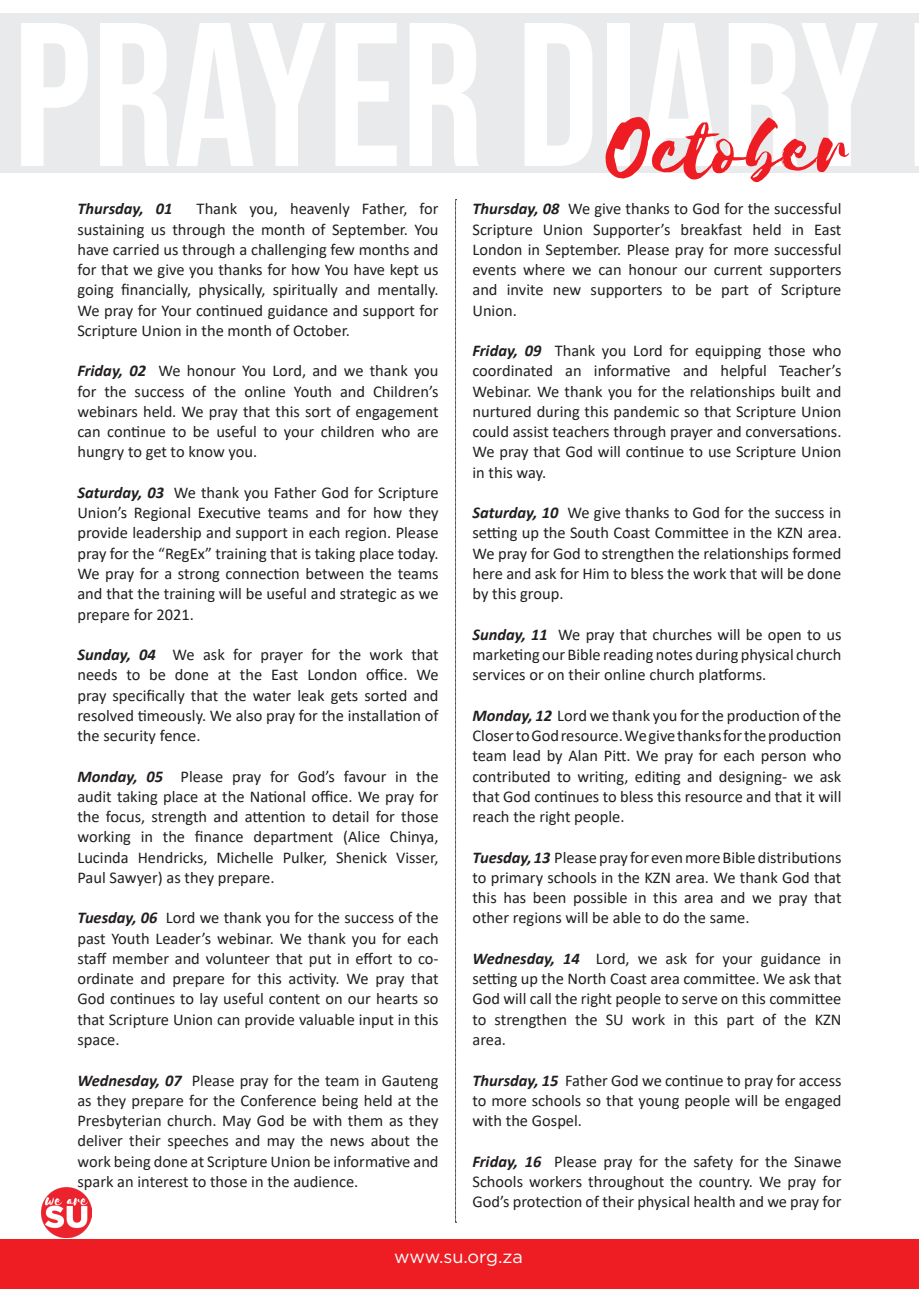
<style>
.page{position:relative;width:919px;height:1289px;background:#fff}
.page>*{position:absolute;margin:0;border:0;box-sizing:border-box;transform-origin:0 0}
.t1{font:204.15px "Bebas Neue";color:#fff}
.t2{font:90.45px "Selima";color:#ee1d23;scale:1.12 1}
.t3{font:18px "Gotham";letter-spacing:-.005em;color:#fff}
.t4{font:16.35px/20.2px "Calibri";color:#231f20;text-align:justify}
.t5{font:italic 700 16.35px "Calibri";color:#231f20}
.s1{font-weight:700;font-style:italic}
</style>
<div class="page">
<div style="left:0;top:1239px;width:918px;height:49px;background:#ee1d23"></div>
<div style="left:0;top:13px;width:918px;height:160px;background:#e9eaeb"></div>
<svg style="left:455px;top:199px;width:1px;height:1023px"></svg>
<img style="left:42px;top:1187px;width:50px;height:50px">
<p class="t1" style="left:13px;top:-20px;width:868px">PRAYER DIARY</p>
<p class="t2" style="left:606px;top:99px;width:220px">October</p>
<p class="t4" style="left:77px;top:198px;width:363px;text-indent:119px">Thank you, heavenly Father, for sustaining us through the month of September. You have carried us through a challenging few months and for that we give you thanks for how You have kept us going financially, physically, spiritually and mentally.<br>We pray for Your continued guidance and support for Scripture Union in the month of October.</p>
<p class="t4" style="left:77px;top:360px;width:362px"><span class="s1">Friday, 02</span> We honour You Lord, and we thank you for the success of the online Youth and Children’s webinars held. We pray that this sort of engagement can continue to be useful to your children who are hungry to get to know you.</p>
<p class="t4" style="left:77px;top:482px;width:363px"><span class="s1">Saturday, 03</span> We thank you Father God for Scripture Union’s Regional Executive teams and for how they provide leadership and support in each region. Please pray for the “RegEx” training that is taking place today.<br>We pray for a strong connection between the teams and that the training will be useful and strategic as we prepare for 2021.</p>
<p class="t4" style="left:77px;top:644px;width:363px"><span class="s1">Sunday, 04</span> We ask for prayer for the work that needs to be done at the East London office. We pray specifically that the water leak gets sorted and resolved timeously. We also pray for the installation of the security fence.</p>
<p class="t4" style="left:77px;top:765px;width:362px"><span class="s1">Monday, 05</span> Please pray for God’s favour in the audit taking place at the National office. We pray for the focus, strength and attention to detail for those working in the finance department (Alice Chinya, Lucinda Hendricks, Michelle Pulker, Shenick Visser, Paul Sawyer) as they prepare.</p>
<p class="t4" style="left:77px;top:907px;width:362px"><span class="s1">Tuesday, 06</span> Lord we thank you for the success of the past Youth Leader’s webinar. We thank you for each staff member and volunteer that put in effort to co&shy;ordinate and prepare for this activity. We pray that God continues to lay useful content on our hearts so that Scripture Union can provide valuable input in this space.</p>
<p class="t4" style="left:77px;top:1069px;width:363px"><span class="s1">Wednesday, 07</span> Please pray for the team in Gauteng as they prepare for the Conference being held at the Presbyterian church. May God be with them as they deliver their speeches and may the news about the work being done at Scripture Union be informative and spark an interest to those in the audience.</p>
<p class="t5" style="left:77px;top:197px;width:96px">Thursday, 01</p>
<p class="t4" style="left:472px;top:198px;width:370px"><span class="s1">Thursday, 08</span> We give thanks to God for the successful Scripture Union Supporter’s breakfast held in East London in September. Please pray for more successful events where we can honour our current supporters and invite new supporters to be part of Scripture Union.</p>
<p class="t4" style="left:472px;top:340px;width:370px"><span class="s1">Friday, 09</span> Thank you Lord for equipping those who coordinated an informative and helpful Teacher’s Webinar. We thank you for the relationships built and nurtured during this pandemic so that Scripture Union could assist teachers through prayer and conversations.<br>We pray that God will continue to use Scripture Union in this way.</p>
<p class="t4" style="left:472px;top:502px;width:370px"><span class="s1">Saturday, 10</span> We give thanks to God for the success in setting up the South Coast Committee in the KZN area.<br>We pray for God to strengthen the relationships formed here and ask for Him to bless the work that will be done by this group.</p>
<p class="t4" style="left:472px;top:623px;width:370px"><span class="s1">Sunday, 11</span> We pray that churches will be open to us marketing our Bible reading notes during physical church services or on their online church platforms.</p>
<p class="t4" style="left:472px;top:704px;width:370px"><span class="s1">Monday, 12</span> Lord we thank you for the production of the Closer to God resource. We give thanks for the production team lead by Alan Pitt. We pray for each person who contributed to writing, editing and designing- we ask that God continues to bless this resource and that it will reach the right people.</p>
<p class="t4" style="left:472px;top:846px;width:370px"><span class="s1">Tuesday, 13</span> Please pray for even more Bible distributions to primary schools in the KZN area. We thank God that this has been possible in this area and we pray that other regions will be able to do the same.</p>
<p class="t4" style="left:472px;top:947px;width:370px"><span class="s1">Wednesday, 14</span> Lord, we ask for your guidance in setting up the North Coast area committee. We ask that God will call the right people to serve on this committee to strengthen the SU work in this part of the KZN area.</p>
<p class="t4" style="left:472px;top:1069px;width:370px"><span class="s1">Thursday, 15</span> Father God we continue to pray for access to more schools so that young people will be engaged with the Gospel.</p>
<p class="t4" style="left:472px;top:1150px;width:370px"><span class="s1">Friday, 16</span> Please pray for the safety for the Sinawe Schools workers throughout the country. We pray for God’s protection of their physical health and we pray for</p>
<p class="t3" style="left:394px;top:1244px;width:130px">www.su.org.za</p>
</div>
